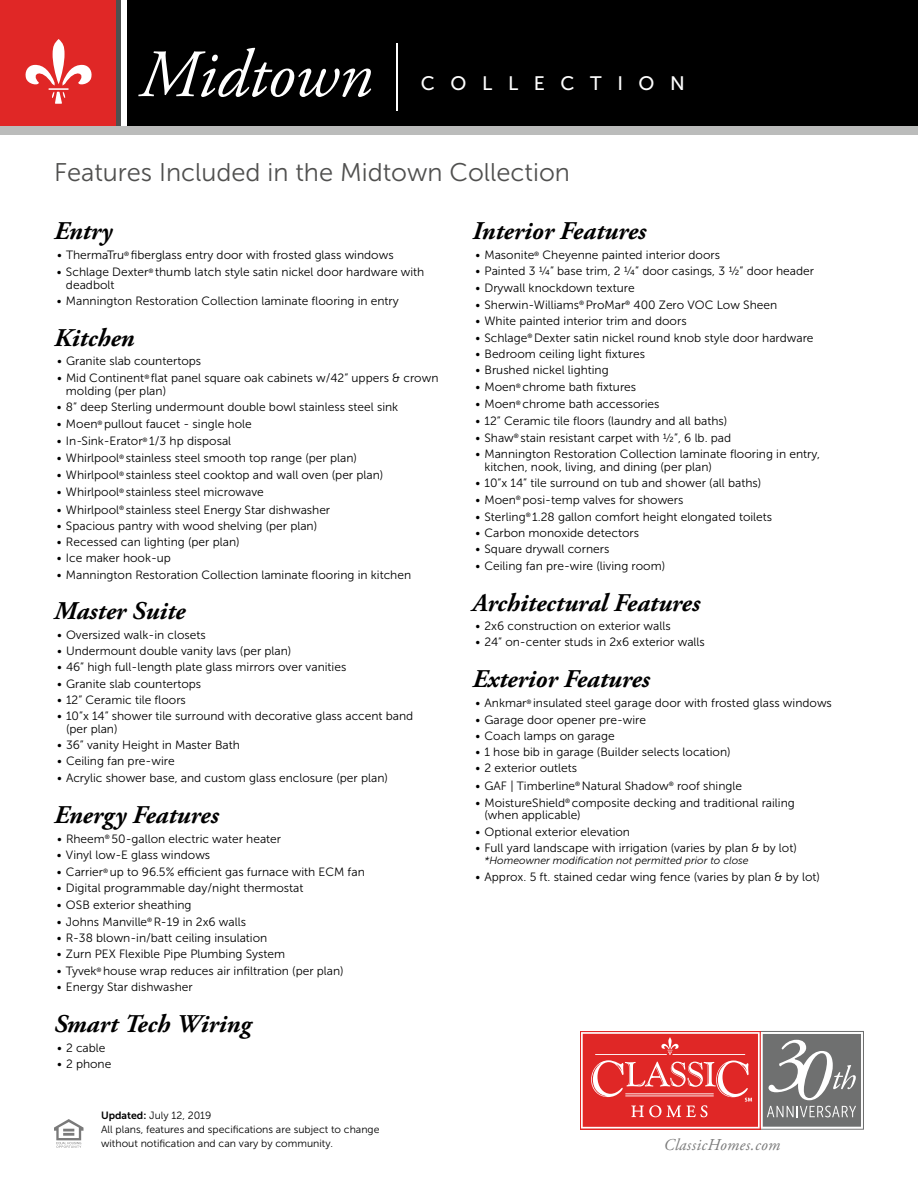
<style>
.page{position:relative;width:918px;height:1188px;background:#fff}
.page>*{position:absolute;margin:0;border:0;box-sizing:border-box;transform-origin:0 0}
.t1{font:italic 67.5px "Adobe Garamond Pro";color:#fff}
.t2{font:italic 700 25.5px "Adobe Garamond Pro";color:#000}
.t3{font:25.5px "Museo Sans 300";color:#50504f}
.t4{font:19.5px "Museo Sans 500";letter-spacing:.8em;color:#fff}
.t5{font:italic 16.5px "Adobe Garamond Pro";letter-spacing:.025em;color:#7a7a7a}
.t6{font:12px/12.8px "Museo Sans 300";color:#000}
.t7{font:10.5px/14px "Museo Sans 300";color:#000}
.t8{font:italic 10.5px "Museo Sans 300";color:#000}
.s1{font-family:"Helvetica Neue";font-weight:200;font-style:normal}
.s2{font-family:"Museo Sans 700"}
</style>
<div class="page">
<div style="left:121px;top:0;width:797px;height:126px;background:#000"></div>
<div style="left:0;top:0;width:121px;height:126px;background:#e02726"></div>
<div style="left:116px;top:0;width:5px;height:126px;background:#50504f"></div>
<div style="left:121px;top:0;width:6px;height:126px;background:#fff"></div>
<div style="left:0;top:126px;width:918px;height:9px;background:#bbbcbb"></div>
<svg style="left:25px;top:39px;width:67px;height:47px"></svg>
<hr style="left:48px;top:88px;width:21px;height:2px;background:#fff">
<svg style="left:52px;top:92px;width:14px;height:12px"></svg>
<svg style="left:581px;top:1031px;width:283px;height:99px;background:#c56262"></svg>
<svg style="left:54px;top:1119px;width:30px;height:29px"></svg>
<h1 class="t1" style="left:140px;top:34px;width:266px">Midtown <span class="s1">|</span></h1>
<h3 class="t4" style="left:421px;top:73px;width:266px">COLLECTION</h3>
<h2 class="t3" style="left:54px;top:159px;width:518px">Features Included in the Midtown Collection</h2>
<h2 class="t2" style="left:54px;top:216px;width:60px">Entry</h2>
<p class="t6" style="left:57px;top:249px;width:338px">• ThermaTru<sup>®</sup> fiberglass entry door with frosted glass windows</p>
<p class="t6" style="left:66px;top:266px;width:360px;text-indent:-9px">• Schlage Dexter<sup>®</sup> thumb latch style satin nickel door hardware with deadbolt</p>
<p class="t6" style="left:57px;top:295px;width:343px">• Mannington Restoration Collection laminate flooring in entry</p>
<h2 class="t2" style="left:54px;top:323px;width:82px">Kitchen</h2>
<p class="t6" style="left:57px;top:355px;width:146px">• Granite slab countertops</p>
<p class="t6" style="left:66px;top:372px;width:374px;text-indent:-9px">• Mid Continent<sup>®</sup> flat panel square oak cabinets w/42” uppers &amp; crown molding (per plan)</p>
<p class="t6" style="left:57px;top:401px;width:343px">• 8” deep Sterling undermount double bowl stainless steel sink</p>
<p class="t6" style="left:57px;top:418px;width:196px">• Moen<sup>®</sup> pullout faucet - single hole</p>
<p class="t6" style="left:57px;top:435px;width:176px">• In-Sink-Erator<sup>®</sup> 1/3 hp disposal</p>
<p class="t6" style="left:57px;top:452px;width:301px">• Whirlpool<sup>®</sup> stainless steel smooth top range (per plan)</p>
<p class="t6" style="left:57px;top:469px;width:328px">• Whirlpool<sup>®</sup> stainless steel cooktop and wall oven (per plan)</p>
<p class="t6" style="left:57px;top:486px;width:208px">• Whirlpool<sup>®</sup> stainless steel microwave</p>
<p class="t6" style="left:57px;top:503px;width:275px">• Whirlpool<sup>®</sup> stainless steel Energy Star dishwasher</p>
<p class="t6" style="left:57px;top:519px;width:262px">• Spacious pantry with wood shelving (per plan)</p>
<p class="t6" style="left:57px;top:536px;width:184px">• Recessed can lighting (per plan)</p>
<p class="t6" style="left:57px;top:552px;width:116px">• Ice maker hook-up</p>
<p class="t6" style="left:57px;top:568px;width:356px">• Mannington Restoration Collection laminate flooring in kitchen</p>
<h2 class="t2" style="left:54px;top:597px;width:133px">Master Suite</h2>
<p class="t6" style="left:57px;top:628px;width:150px">• Oversized walk-in closets</p>
<p class="t6" style="left:57px;top:645px;width:236px">• Undermount double vanity lavs (per plan)</p>
<p class="t6" style="left:57px;top:661px;width:291px">• 46” high full-length plate glass mirrors over vanities</p>
<p class="t6" style="left:57px;top:677px;width:146px">• Granite slab countertops</p>
<p class="t6" style="left:57px;top:694px;width:130px">• 12” Ceramic tile floors</p>
<p class="t6" style="left:66px;top:710px;width:349px;text-indent:-9px">• 10”x 14” shower tile surround with decorative glass accent band (per plan)</p>
<p class="t6" style="left:57px;top:739px;width:184px">• 36” vanity Height in Master Bath</p>
<p class="t6" style="left:57px;top:755px;width:119px">• Ceiling fan pre-wire</p>
<p class="t6" style="left:57px;top:771px;width:332px">• Acrylic shower base, and custom glass enclosure (per plan)</p>
<h2 class="t2" style="left:54px;top:800px;width:166px">Energy Features</h2>
<p class="t6" style="left:57px;top:832px;width:226px">• Rheem<sup>®</sup> 50-gallon electric water heater</p>
<p class="t6" style="left:57px;top:849px;width:155px">• Vinyl low-E glass windows</p>
<p class="t6" style="left:57px;top:866px;width:309px">• Carrier<sup>®</sup> up to 96.5% efficient gas furnace with ECM fan</p>
<p class="t6" style="left:57px;top:882px;width:248px">• Digital programmable day/night thermostat</p>
<p class="t6" style="left:57px;top:898px;width:136px">• OSB exterior sheathing</p>
<p class="t6" style="left:57px;top:915px;width:191px">• Johns Manville<sup>®</sup> R-19 in 2x6 walls</p>
<p class="t6" style="left:57px;top:931px;width:212px">• R-38 blown-in/batt ceiling insulation</p>
<p class="t6" style="left:57px;top:948px;width:230px">• Zurn PEX Flexible Pipe Plumbing System</p>
<p class="t6" style="left:57px;top:965px;width:288px">• Tyvek<sup>®</sup> house wrap reduces air infiltration (per plan)</p>
<p class="t6" style="left:57px;top:981px;width:137px">• Energy Star dishwasher</p>
<h2 class="t2" style="left:54px;top:1009px;width:198px">Smart Tech Wiring</h2>
<p class="t6" style="left:57px;top:1041px;width:50px">• 2 cable</p>
<p class="t6" style="left:57px;top:1058px;width:56px">• 2 phone</p>
<p class="t7" style="left:101px;top:1109px;width:280px"><span class="s2">Updated:</span> July 12, 2019<br>All plans, features and specifications are subject to change without notification and can vary by community.</p>
<h2 class="t2" style="left:472px;top:216px;width:175px">Interior Features</h2>
<p class="t6" style="left:476px;top:249px;width:246px">• Masonite<sup>®</sup> Cheyenne painted interior doors</p>
<p class="t6" style="left:475px;top:265px;width:340px">• Painted 3 ¼” base trim, 2 ¼” door casings, 3 1/2” door header</p>
<p class="t6" style="left:475px;top:281px;width:161px">• Drywall knockdown texture</p>
<p class="t6" style="left:475px;top:298px;width:303px">• Sherwin-Williams<sup>®</sup> ProMar<sup>®</sup> 400 Zero VOC Low Sheen</p>
<p class="t6" style="left:475px;top:314px;width:213px">• White painted interior trim and doors</p>
<p class="t6" style="left:475px;top:331px;width:340px">• Schlage<sup>®</sup> Dexter satin nickel round knob style door hardware</p>
<p class="t6" style="left:475px;top:348px;width:171px">• Bedroom ceiling light fixtures</p>
<p class="t6" style="left:475px;top:364px;width:135px">• Brushed nickel lighting</p>
<p class="t6" style="left:475px;top:381px;width:162px">• Moen<sup>®</sup> chrome bath fixtures</p>
<p class="t6" style="left:475px;top:398px;width:186px">• Moen<sup>®</sup> chrome bath accessories</p>
<p class="t6" style="left:475px;top:414px;width:253px">• 12” Ceramic tile floors (laundry and all baths)</p>
<p class="t6" style="left:475px;top:431px;width:257px">• Shaw<sup>®</sup> stain resistant carpet with ½”, 6 lb. pad</p>
<p class="t6" style="left:484px;top:448px;width:337px;text-indent:-9px">• Mannington Restoration Collection laminate flooring in entry, kitchen, nook, living, and dining (per plan)</p>
<p class="t6" style="left:475px;top:477px;width:287px">• 10”x 14” tile surround on tub and shower (all baths)</p>
<p class="t6" style="left:475px;top:494px;width:210px">• Moen<sup>®</sup> posi-temp valves for showers</p>
<p class="t6" style="left:475px;top:511px;width:298px">• Sterling<sup>®</sup> 1.28 gallon comfort height elongated toilets</p>
<p class="t6" style="left:475px;top:527px;width:165px">• Carbon monoxide detectors</p>
<p class="t6" style="left:475px;top:543px;width:135px">• Square drywall corners</p>
<p class="t6" style="left:475px;top:559px;width:191px">• Ceiling fan pre-wire (living room)</p>
<h2 class="t2" style="left:472px;top:588px;width:229px">Architectural Features</h2>
<p class="t6" style="left:476px;top:620px;width:197px">• 2x6 construction on exterior walls</p>
<p class="t6" style="left:476px;top:636px;width:231px">• 24” on-center studs in 2x6 exterior walls</p>
<h2 class="t2" style="left:472px;top:664px;width:179px">Exterior Features</h2>
<p class="t6" style="left:476px;top:697px;width:358px">• Ankmar<sup>®</sup> insulated steel garage door with frosted glass windows</p>
<p class="t6" style="left:475px;top:713px;width:172px">• Garage door opener pre-wire</p>
<p class="t6" style="left:475px;top:730px;width:141px">• Coach lamps on garage</p>
<p class="t6" style="left:475px;top:746px;width:257px">• 1 hose bib in garage (Builder selects location)</p>
<p class="t6" style="left:475px;top:762px;width:103px">• 2 exterior outlets</p>
<p class="t6" style="left:475px;top:779px;width:268px">• GAF | Timberline<sup>®</sup> Natural Shadow<sup>®</sup> roof shingle</p>
<p class="t6" style="left:484px;top:796px;width:312px;text-indent:-9px">• MoistureShield<sup>®</sup> composite decking and traditional railing (when applicable)</p>
<p class="t6" style="left:475px;top:825px;width:156px">• Optional exterior elevation</p>
<p class="t6" style="left:475px;top:841px;width:323px">• Full yard landscape with irrigation (varies by plan &amp; by lot)</p>
<p class="t8" style="left:484px;top:855px;width:266px">*Homeowner modification not permitted prior to close</p>
<p class="t6" style="left:476px;top:870px;width:346px">• Approx. 5 ft. stained cedar wing fence (varies by plan &amp; by lot)</p>
<h3 class="t5" style="left:664px;top:1135px;width:118px">ClassicHomes.com</h3>
</div>
